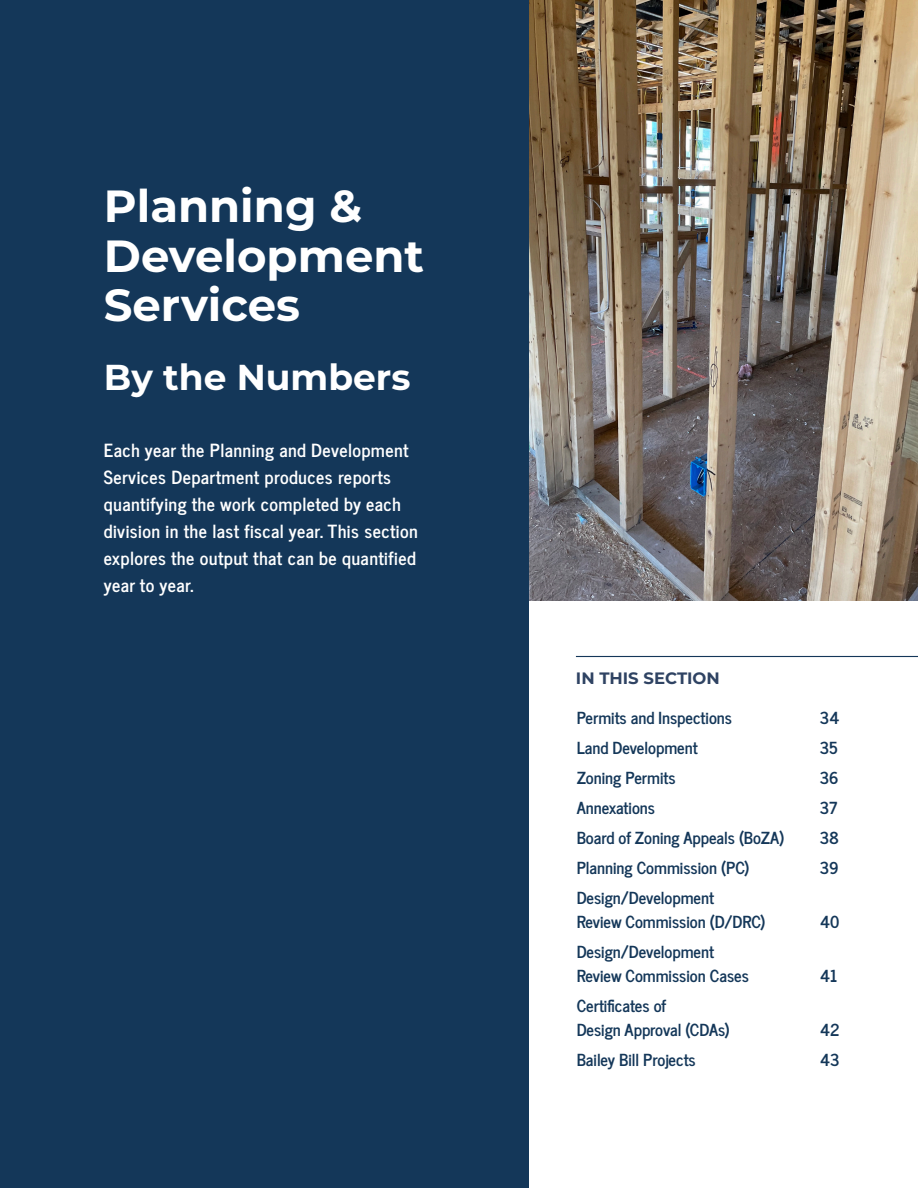
<style>
.page{position:relative;width:918px;height:1188px;background:#fff}
.page>*{position:absolute;margin:0;border:0;box-sizing:border-box;transform-origin:0 0}
.Subject_Intro_Headin{font:700 45px/49.5px "Montserrat";color:#fff}
.Subject_Intro_Headin-2{font:700 36px "Montserrat";color:#fff}
.Subject_Intro_Text{font:700 18px/27px "News Cycle";letter-spacing:.025em;color:#fff}
.TOC_Section_Listing{font:700 16.5px "News Cycle";color:#143759}
.TOC_Section_Listing-2{font:700 16.5px "Montserrat";color:#2f4363}
</style>
<div class="page">
<img style="left:528px;top:0;width:390px;height:600px">
<div style="left:0;top:0;width:528px;height:1188px;background:#143759"></div>
<hr style="left:576px;top:656px;width:342px;height:1px;background:#143759">
<p class="Subject_Intro_Headin" style="left:104px;top:180px;width:322px">Planning &amp;<br>Development<br>Services</p>
<p class="Subject_Intro_Headin-2" style="left:104px;top:352px;width:308px">By the Numbers</p>
<p class="Subject_Intro_Text" style="left:104px;top:435px;width:316px">Each year the Planning and Development Services Department produces reports quantifying the work completed by each division in the last fiscal year. This section explores the output that can be quantified year to year.</p>
<p class="TOC_Section_Listing-2" style="left:576px;top:667px;width:145px">IN THIS SECTION</p>
<p class="TOC_Section_Listing" style="left:577px;top:704px;width:157px">Permits and Inspections</p>
<p class="TOC_Section_Listing" style="left:820px;top:704px;width:21px">34</p>
<p class="TOC_Section_Listing" style="left:577px;top:734px;width:122px">Land Development</p>
<p class="TOC_Section_Listing" style="left:820px;top:734px;width:20px">35</p>
<p class="TOC_Section_Listing" style="left:577px;top:764px;width:100px">Zoning Permits</p>
<p class="TOC_Section_Listing" style="left:820px;top:764px;width:21px">36</p>
<p class="TOC_Section_Listing" style="left:577px;top:794px;width:80px">Annexations</p>
<p class="TOC_Section_Listing" style="left:820px;top:794px;width:19px">37</p>
<p class="TOC_Section_Listing" style="left:577px;top:824px;width:209px">Board of Zoning Appeals (BoZA)</p>
<p class="TOC_Section_Listing" style="left:820px;top:824px;width:21px">38</p>
<p class="TOC_Section_Listing" style="left:577px;top:854px;width:174px">Planning Commission (PC)</p>
<p class="TOC_Section_Listing" style="left:820px;top:854px;width:21px">39</p>
<p class="TOC_Section_Listing" style="left:577px;top:884px;width:139px">Design/Development</p>
<p class="TOC_Section_Listing" style="left:577px;top:908px;width:190px">Review Commission (D/DRC)</p>
<p class="TOC_Section_Listing" style="left:820px;top:908px;width:21px">40</p>
<p class="TOC_Section_Listing" style="left:577px;top:938px;width:139px">Design/Development</p>
<p class="TOC_Section_Listing" style="left:577px;top:962px;width:174px">Review Commission Cases</p>
<p class="TOC_Section_Listing" style="left:820px;top:962px;width:19px">41</p>
<p class="TOC_Section_Listing" style="left:577px;top:992px;width:91px">Certificates of</p>
<p class="TOC_Section_Listing" style="left:577px;top:1016px;width:155px">Design Approval (CDAs)</p>
<p class="TOC_Section_Listing" style="left:820px;top:1016px;width:22px">42</p>
<p class="TOC_Section_Listing" style="left:577px;top:1046px;width:121px">Bailey Bill Projects</p>
<p class="TOC_Section_Listing" style="left:820px;top:1046px;width:21px">43</p>
</div>
